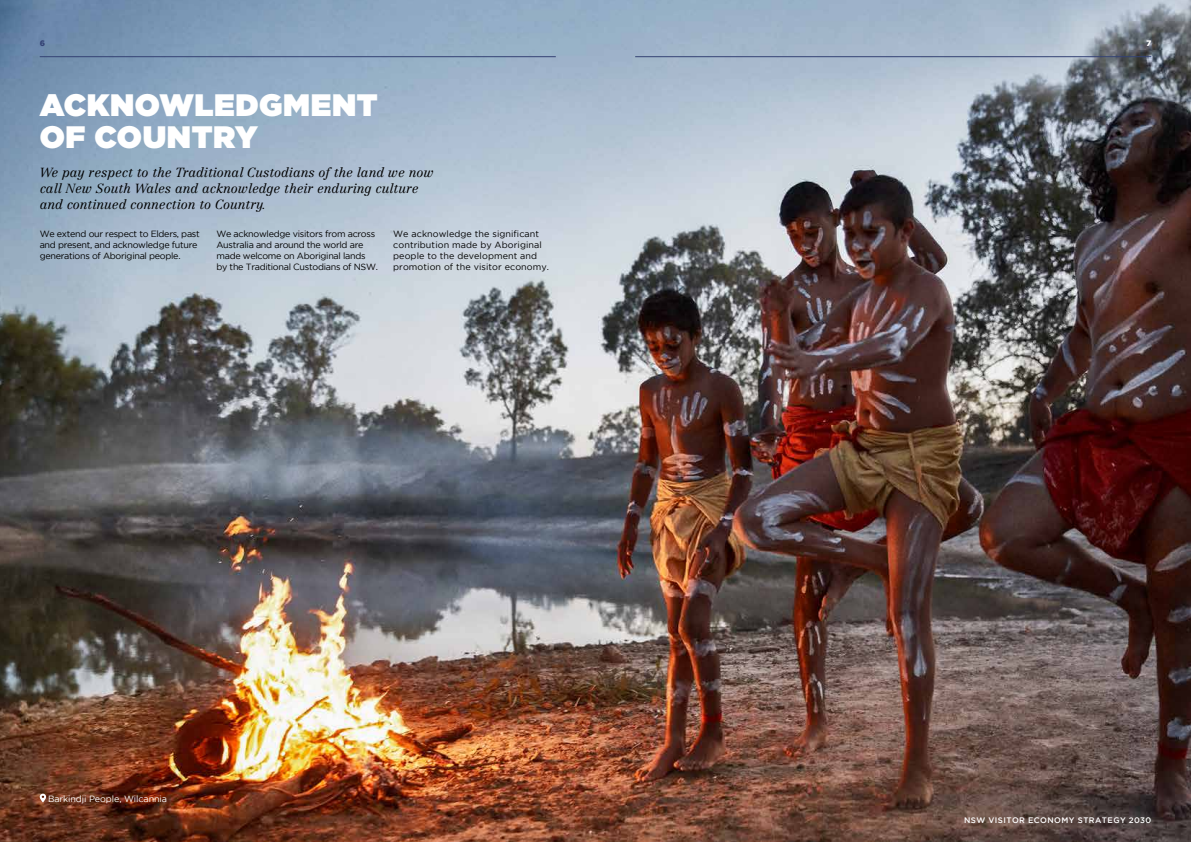
<style>
.page{position:relative;width:1191px;height:842px;background:#fff}
.page>*{position:absolute;margin:0;border:0;box-sizing:border-box;transform-origin:0 0}
.t1{font:900 31px/32px "Gotham";letter-spacing:.02em;color:#fff}
.t2{font:italic 300 13px/15.6px "Centennial LT";color:#000}
.t3{font:9px/11px "Gotham";letter-spacing:-.03em;color:#000}
.t4{font:9px/11px "Gotham";letter-spacing:.01em;color:#000}
.t5{font:9px "Gotham";letter-spacing:-.01em;color:#fff}
.t6{font:500 8px "Gotham";letter-spacing:.055em;color:#fff}
.t7{font:900 8px "Gotham";color:#344274}
.t8{font:900 8px "Gotham";color:#fff}
</style>
<div class="page">
<img style="left:0;top:0;width:1191px;height:842px">
<hr style="left:40px;top:56px;width:516px;height:1px;background:#344274">
<hr style="left:635px;top:56px;width:516px;height:1px;background:#344274">
<svg style="left:40px;top:794px;width:6px;height:8px"></svg>
<p class="t7" style="left:40px;top:38px;width:7px">6</p>
<h1 class="t1" style="left:40px;top:88px;width:339px">ACKNOWLEDGMENT<br>OF COUNTRY</h1>
<h2 class="t2" style="left:40px;top:165px;width:395px">We pay respect to the Traditional Custodians of the land we now call New South Wales and acknowledge their enduring culture and continued connection to Country.</h2>
<p class="t3" style="left:40px;top:228px;width:162px">We extend our respect to Elders, past and present, and acknowledge future generations of Aboriginal people.</p>
<p class="t3" style="left:216px;top:228px;width:163px">We acknowledge visitors from across Australia and around the world are made welcome on Aboriginal lands by the Traditional Custodians of NSW.</p>
<p class="t4" style="left:393px;top:228px;width:157px">We acknowledge the significant contribution made by Aboriginal people to the development and promotion of the visitor economy.</p>
<p class="t5" style="left:48px;top:794px;width:120px">Barkindji People, Wilcannia</p>
<p class="t8" style="left:1146px;top:38px;width:6px">7</p>
<p class="t6" style="left:964px;top:816px;width:189px">NSW VISITOR ECONOMY STRATEGY 2030</p>
</div>
